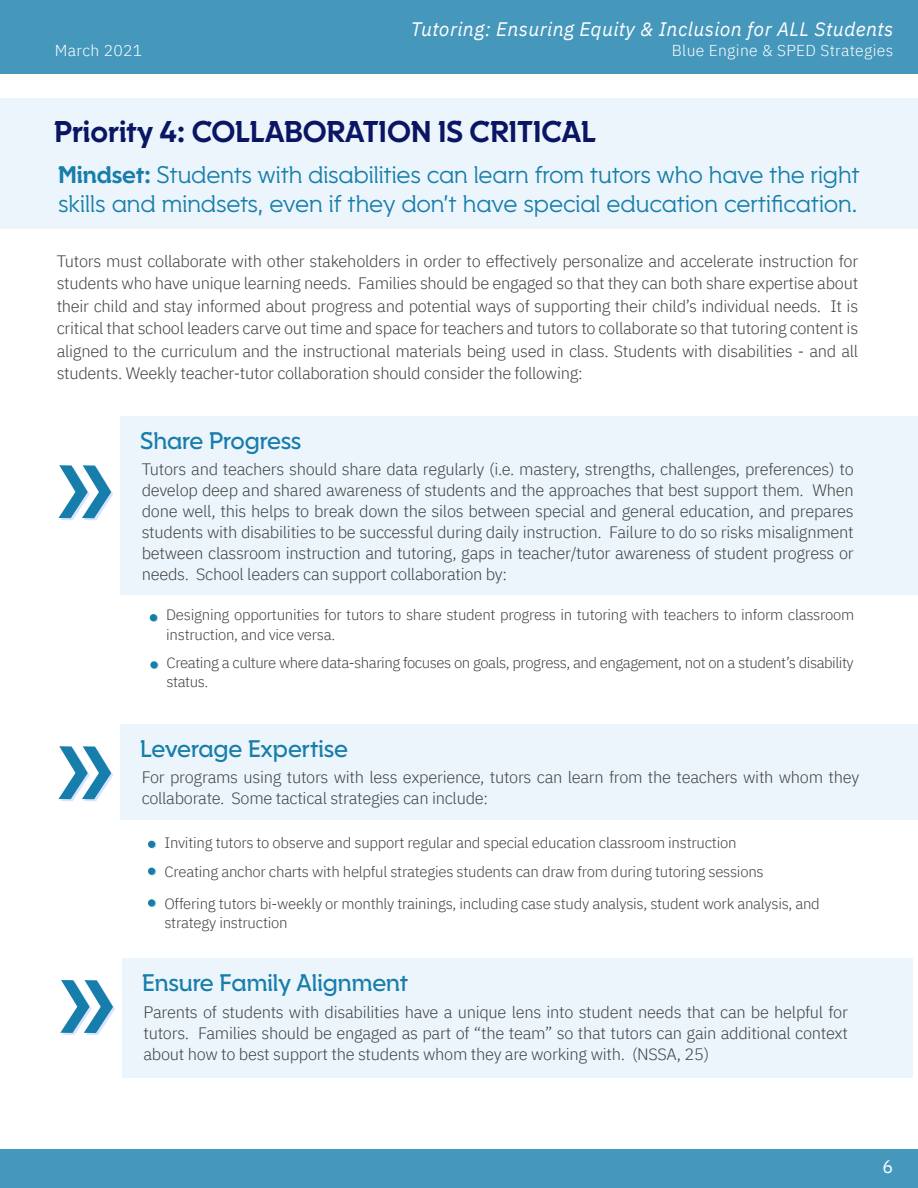
<style>
.page{position:relative;width:918px;height:1188px;background:#fff}
.page>*{position:absolute;margin:0;border:0;box-sizing:border-box;transform-origin:0 0}
.t1{font:800 30px "Campora";letter-spacing:-.005em;color:#0a1563}
.t2{font:24px/28.5px "Campora";letter-spacing:-.005em;color:#177daa}
.t3{font:700 24px "Campora";letter-spacing:-.005em;color:#177daa}
.t4{font:italic 19.5px "IBM Plex Sans";letter-spacing:.02em;color:#fff}
.t5{font:18px "IBM Plex Sans";color:#fff}
.t6{font:300 16.5px/21px "IBM Plex Sans";letter-spacing:-.015em;color:#404041;text-align:justify}
.t7{font:300 15.75px "IBM Plex Sans";letter-spacing:.02em;color:#fff}
.t8{font:300 15px/19.5px "IBM Plex Sans";letter-spacing:-.015em;color:#404041}
.s1{font-weight:800}
</style>
<div class="page">
<div style="left:0;top:98px;width:918px;height:130px;background:#ebf5fb"></div>
<div style="left:0;top:1149px;width:918px;height:39px;background:#4597bb"></div>
<div style="left:120px;top:416px;width:798px;height:178px;background:#ebf5fb"></div>
<svg style="left:58px;top:465px;width:55px;height:55px"></svg>
<div style="left:120px;top:724px;width:798px;height:96px;background:#ebf5fb"></div>
<svg style="left:58px;top:746px;width:55px;height:55px"></svg>
<div style="left:122px;top:958px;width:791px;height:120px;background:#ebf5fb"></div>
<svg style="left:60px;top:980px;width:55px;height:55px"></svg>
<div style="left:150px;top:614px;width:7px;height:7px;background:#177daa;border-radius:50%"></div>
<div style="left:148px;top:841px;width:7px;height:7px;background:#177daa;border-radius:50%"></div>
<svg style="left:149px;top:841px;width:7px;height:8px"></svg>
<div style="left:148px;top:868px;width:7px;height:7px;background:#177daa;border-radius:50%"></div>
<div style="left:149px;top:868px;width:7px;height:7px;background:#177daa;border-radius:50%"></div>
<svg style="left:148px;top:899px;width:7px;height:8px"></svg>
<div style="left:149px;top:900px;width:7px;height:7px;background:#177daa;border-radius:50%"></div>
<svg style="left:150px;top:661px;width:8px;height:8px"></svg>
<svg style="left:152px;top:662px;width:7px;height:7px"></svg>
<div style="left:0;top:0;width:918px;height:74px;background:#4597bb"></div>
<p class="t4" style="left:411px;top:15px;width:484px">Tutoring: Ensuring Equity &amp; Inclusion for ALL Students</p>
<p class="t7" style="left:55px;top:38px;width:89px">March 2021</p>
<p class="t7" style="left:672px;top:38px;width:223px">Blue Engine &amp; SPED Strategies</p>
<h1 class="t1" style="left:54px;top:112px;width:543px">Priority 4: COLLABORATION IS CRITICAL</h1>
<h2 class="t2" style="left:58px;top:160px;width:803px"><span class="s1">Mindset:</span> Students with disabilities can learn from tutors who have the right skills and mindsets, even if they don’t have special education certification.</h2>
<p class="t6" style="left:57px;top:248px;width:803px;line-height:22.5px">Tutors must collaborate with other stakeholders in order to effectively personalize and accelerate instruction for students who have unique learning needs. Families should be engaged so that they can both share expertise about their child and stay informed about progress and potential ways of supporting their child’s individual needs. It is critical that school leaders carve out time and space for teachers and tutors to collaborate so that tutoring content is aligned to the curriculum and the instructional materials being used in class. Students with disabilities - and all students. Weekly teacher-tutor collaboration should consider the following:</p>
<h2 class="t3" style="left:140px;top:426px;width:163px">Share Progress</h2>
<p class="t6" style="left:142px;top:457px;width:714px">Tutors and teachers should share data regularly (i.e. mastery, strengths, challenges, preferences) to develop deep and shared awareness of students and the approaches that best support them. When done well, this helps to break down the silos between special and general education, and prepares students with disabilities to be successful during daily instruction. Failure to do so risks misalignment between classroom instruction and tutoring, gaps in teacher/tutor awareness of student progress or needs. School leaders can support collaboration by:</p>
<p class="t8" style="left:166px;top:604px;width:689px">Designing opportunities for tutors to share student progress in tutoring with teachers to inform classroom instruction, and vice versa.</p>
<p class="t8" style="left:167px;top:651px;width:689px">Creating a culture where data-sharing focuses on goals, progress, and engagement, not on a student’s disability status.</p>
<h2 class="t3" style="left:140px;top:734px;width:209px">Leverage Expertise</h2>
<p class="t6" style="left:142px;top:765px;width:719px">For programs using tutors with less experience, tutors can learn from the teachers with whom they collaborate. Some tactical strategies can include:</p>
<p class="t8" style="left:164px;top:828px;width:601px;line-height:28.3px">Inviting tutors to observe and support regular and special education classroom instruction<br>Creating anchor charts with helpful strategies students can draw from during tutoring sessions</p>
<p class="t8" style="left:164px;top:892px;width:657px">Offering tutors bi-weekly or monthly trainings, including case study analysis, student work analysis, and strategy instruction</p>
<h2 class="t3" style="left:142px;top:967px;width:268px">Ensure Family Alignment</h2>
<p class="t6" style="left:144px;top:1000px;width:706px">Parents of students with disabilities have a unique lens into student needs that can be helpful for tutors. Families should be engaged as part of “the team” so that tutors can gain additional context about how to best support the students whom they are working with. (NSSA, 25)</p>
<p class="t5" style="left:883px;top:1153px;width:12px">6</p>
</div>
